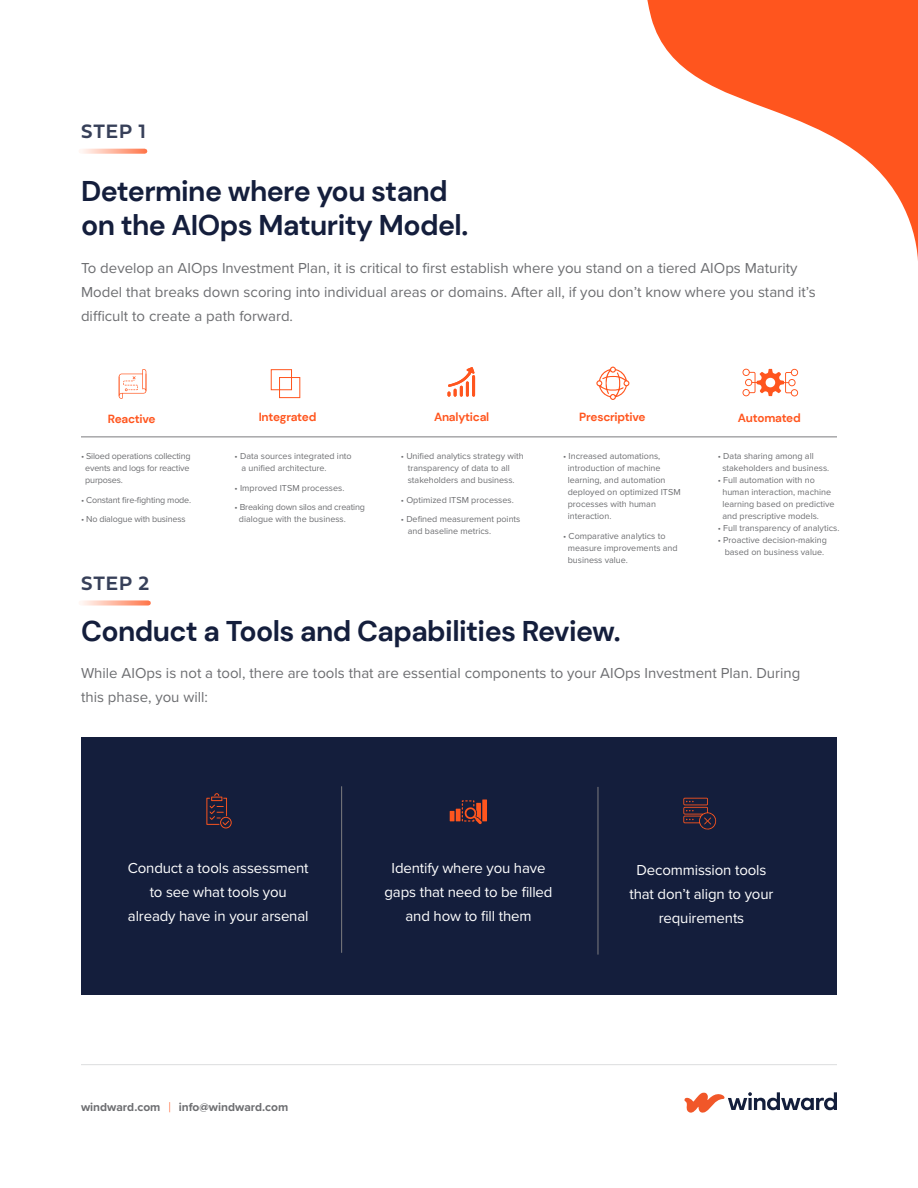
<style>
.page{position:relative;width:918px;height:1188px;background:#fff}
.page>*{position:absolute;margin:0;border:0;box-sizing:border-box;transform-origin:0 0}
.t1{font:700 28.5px/34.5px "DM Sans";letter-spacing:-.02em;color:#141e3c}
.t2{font:700 20.25px "Fieldwork Hum Demi";letter-spacing:.05em;color:#374059}
.t3{font:15px/24px "Proxima Nova";color:#6d6e71}
.t4{font:15px/24px "Proxima Nova";letter-spacing:-.01em;color:#fff;text-align:center}
.t5{font:700 12px "Proxima Nova";color:#6d6e71}
.t6{font:700 11.85px "DM Sans";letter-spacing:-.02em;color:#ff551e}
.t7{font:9px/12px "Proxima Nova";color:#6d6e71}
.t8{font:9px/12px "Proxima Nova";letter-spacing:-.02em;color:#6d6e71}
.s1{font-weight:300;font-size:14.4px;color:#ff551e}
</style>
<div class="page">
<hr style="left:81px;top:1064px;width:756px;height:1px;background:#dcddde">
<svg style="left:684px;top:1092px;width:153px;height:21px"></svg>
<svg style="left:119px;top:369px;width:27px;height:30px"></svg>
<svg style="left:270px;top:369px;width:31px;height:30px"></svg>
<svg style="left:448px;top:367px;width:27px;height:30px"></svg>
<svg style="left:596px;top:367px;width:33px;height:33px"></svg>
<svg style="left:743px;top:369px;width:55px;height:27px"></svg>
<div style="left:81px;top:737px;width:756px;height:257px;background:#141e3c"></div>
<hr style="left:341px;top:786px;width:1px;height:167px;background:#7c7c7f">
<hr style="left:598px;top:787px;width:1px;height:168px;background:#7c7c7f">
<svg style="left:647px;top:0;width:271px;height:261px"></svg>
<svg style="left:206px;top:793px;width:26px;height:36px"></svg>
<svg style="left:450px;top:800px;width:37px;height:24px"></svg>
<svg style="left:683px;top:798px;width:34px;height:32px"></svg>
<svg style="left:81px;top:600px;width:67px;height:6px"></svg>
<svg style="left:81px;top:149px;width:64px;height:5px"></svg>
<hr style="left:81px;top:436px;width:756px;height:1px;background:#7c7c7f">
<h2 class="t2" style="left:81px;top:115px;width:66px">STEP 1</h2>
<h1 class="t1" style="left:81px;top:174px;width:389px">Determine where you stand on the AIOps Maturity Model.</h1>
<p class="t3" style="left:81px;top:255px;width:736px">To develop an AIOps Investment Plan, it is critical to first establish where you stand on a tiered AIOps Maturity<br>Model that breaks down scoring into individual areas or domains. After all, if you don’t know where you stand it’s difficult to create a path forward.</p>
<h3 class="t6" style="left:108px;top:411px;width:49px">Reactive</h3>
<h3 class="t6" style="left:259px;top:410px;width:59px">Integrated</h3>
<h3 class="t6" style="left:434px;top:410px;width:57px">Analytical</h3>
<h3 class="t6" style="left:579px;top:410px;width:68px">Prescriptive</h3>
<h3 class="t6" style="left:738px;top:410px;width:64px">Automated</h3>
<p class="t8" style="left:85px;top:450px;width:107px;text-indent:-4px">• Siloed operations collecting events and logs for reactive purposes.</p>
<p class="t8" style="left:81px;top:494px;width:112px">• Constant fire-fighting mode.</p>
<p class="t8" style="left:81px;top:513px;width:106px">• No dialogue with business</p>
<h2 class="t2" style="left:81px;top:567px;width:70px">STEP 2</h2>
<p class="t7" style="left:242px;top:450px;width:112px;text-indent:-7px">• Data sources integrated into a unified architecture.</p>
<p class="t7" style="left:235px;top:482px;width:111px">• Improved ITSM processes.</p>
<p class="t8" style="left:239px;top:501px;width:128px;text-indent:-4px">• Breaking down silos and creating dialogue with the business.</p>
<p class="t7" style="left:408px;top:450px;width:117px;text-indent:-7px">• Unified analytics strategy with transparency of data to all stakeholders and business.</p>
<p class="t7" style="left:401px;top:494px;width:115px">• Optimized ITSM processes.</p>
<p class="t7" style="left:408px;top:513px;width:114px;text-indent:-7px">• Defined measurement points and baseline metrics.</p>
<p class="t7" style="left:568px;top:450px;width:114px;text-indent:-5px">• Increased automations, introduction of machine learning, and automation deployed on optimized ITSM processes with human interaction.</p>
<p class="t7" style="left:568px;top:530px;width:111px;text-indent:-5px">• Comparative analytics to measure improvements and business value.</p>
<p class="t7" style="left:722px;top:450px;width:108px;text-indent:-5px">• Data sharing among all stakeholders and business.</p>
<p class="t7" style="left:722px;top:474px;width:114px;text-indent:-5px">• Full automation with no human interaction, machine learning based on predictive and prescriptive models.</p>
<p class="t7" style="left:718px;top:522px;width:123px">• Full transparency of analytics.</p>
<p class="t7" style="left:718px;top:534px;width:111px;text-align:center">• Proactive decision-making based on business value.</p>
<h1 class="t1" style="left:81px;top:614px;width:541px">Conduct a Tools and Capabilities Review.</h1>
<h3 class="t3" style="left:81px;top:661px;width:721px">While AIOps is not a tool, there are tools that are essential components to your AIOps Investment Plan. During this phase, you will:</h3>
<h3 class="t4" style="left:128px;top:855px;width:182px">Conduct a tools assessment to see what tools you already have in your arsenal</h3>
<h3 class="t4" style="left:385px;top:856px;width:169px">Identify where you have gaps that need to be filled and how to fill them</h3>
<h3 class="t4" style="left:630px;top:858px;width:145px">Decommission tools that don’t align to your requirements</h3>
<h3 class="t5" style="left:81px;top:1098px;width:209px">windward.com <span class="s1">|</span> info@windward.com</h3>
</div>
